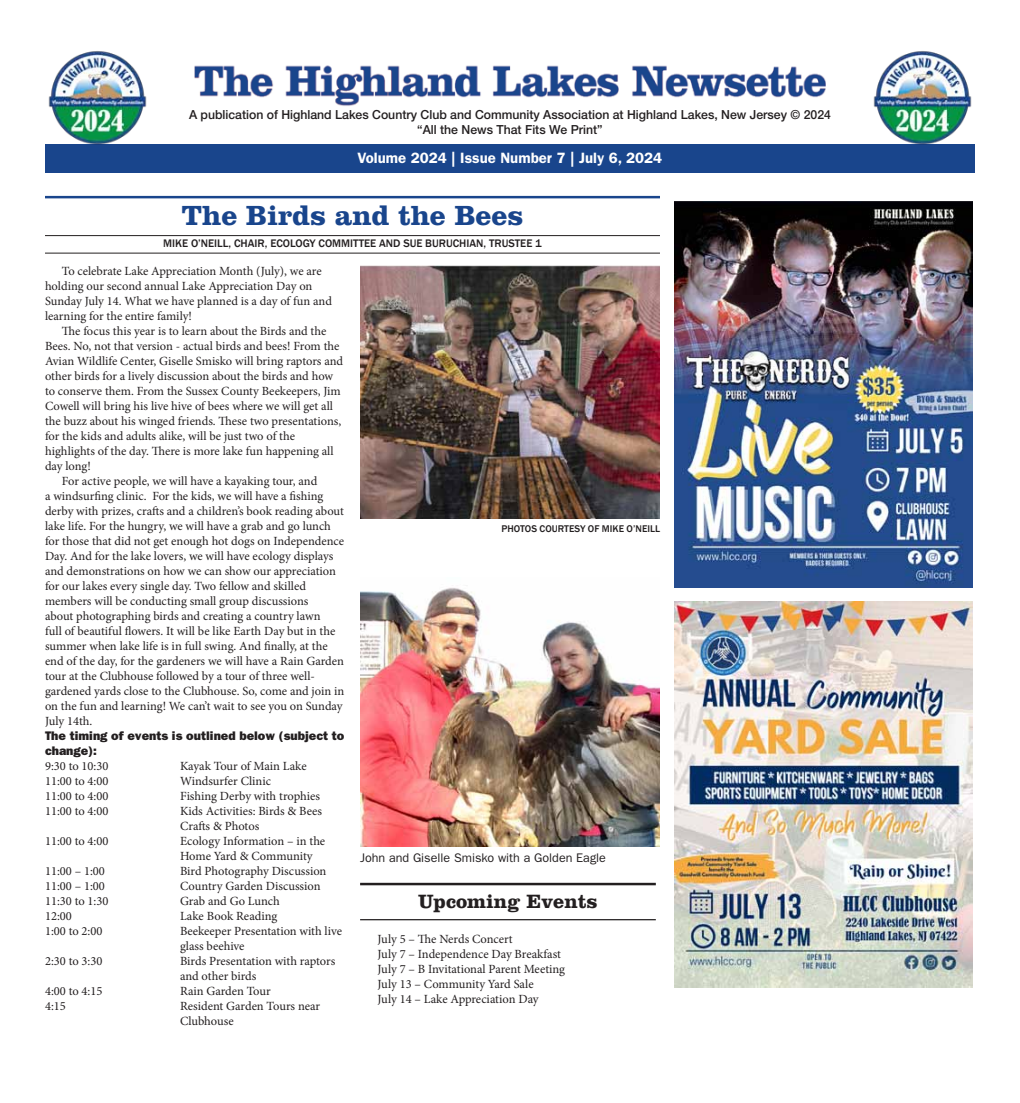
<style>
.page{position:relative;width:1020px;height:1103px;background:#fff}
.page>*{position:absolute;margin:0;border:0;box-sizing:border-box;transform-origin:0 0}
.t1{font:700 28.75px "Clarendon LT Std";color:#19458c}
.t2{font:700 20px "Clarendon LT Std";color:#231f20}
.t3{font:600 15px "ITC Franklin Gothic Std";color:#fff}
.t4{font:12.5px/15px "Minion Pro";color:#231f20}
.t5{font:500 12.5px/15px "Helvetica Neue LT Std";color:#231f20;text-align:center}
.t6{font:12.5px/15px "ITC Franklin Gothic Std Hvy";color:#231f20}
.t7{font:12.5px "ITC Franklin Gothic Std";color:#231f20}
.t8{font:500 11.25px "Franklin Gothic";color:#231f20}
.t9{font:500 10px "Franklin Gothic";color:#231f20}
</style>
<div class="page">
<hr style="left:360px;top:882px;width:296px;height:3px;background:#231f20">
<hr style="left:360px;top:919px;width:296px;height:1px;background:#231f20">
<hr style="left:45px;top:196px;width:615px;height:2px;background:#19458c">
<hr style="left:45px;top:235px;width:615px;height:1px;background:#231f20">
<hr style="left:45px;top:253px;width:615px;height:1px;background:#231f20">
<img style="left:360px;top:266px;width:300px;height:252px">
<img style="left:360px;top:587px;width:300px;height:259px">
<img style="left:675px;top:202px;width:298px;height:385px">
<img style="left:675px;top:602px;width:298px;height:385px">
<div style="left:45px;top:144px;width:929px;height:28px;background:#19458c"></div>
<img style="left:195px;top:65px;width:630px;height:41px">
<img style="left:48px;top:51px;width:99px;height:93px">
<img style="left:873px;top:51px;width:99px;height:93px">
<p class="t5" style="left:189px;top:107px;width:643px">A publication of Highland Lakes Country Club and Community Association at Highland Lakes, New Jersey © 2024 “All the News That Fits We Print”</p>
<p class="t3" style="left:357px;top:149px;width:306px">Volume 2024 | Issue Number 7 | July 6, 2024</p>
<h1 class="t1" style="left:181px;top:198px;width:343px">The Birds and the Bees</h1>
<p class="t8" style="left:163px;top:236px;width:171px">MIKE O’NEILL, CHAIR, ECOLOGY COMM</p>
<p class="t8" style="left:350px;top:236px;width:193px">ITTEE AND SUE BURUCHIAN, TRUSTEE 1</p>
<p class="t4" style="left:45px;top:263px;width:288px;text-indent:17px">To celebrate Lake Appreciation Month (July), we are holding our second annual Lake Appreciation Day on Sunday July 14. What we have planned is a day of fun and learning for the entire family!</p>
<p class="t4" style="left:62px;top:323px;width:266px">The focus this year is to learn about the Birds and the</p>
<p class="t4" style="left:45px;top:338px;width:296px">Bees. No, not that version - actual birds and bees! From the</p>
<p class="t4" style="left:45px;top:353px;width:300px">Avian Wildlife Center, Giselle Smisko will bring raptors and</p>
<p class="t4" style="left:45px;top:368px;width:289px">other birds for a lively discussion about the birds and how</p>
<p class="t4" style="left:45px;top:383px;width:297px">to conserve them. From the Sussex County Beekeepers, Jim</p>
<p class="t4" style="left:45px;top:398px;width:290px">Cowell will bring his live hive of bees where we will get all</p>
<p class="t4" style="left:45px;top:413px;width:298px">the buzz about his winged friends. These two presentations,</p>
<p class="t4" style="left:45px;top:428px;width:251px">for the kids and adults alike, will be just two of the</p>
<p class="t4" style="left:45px;top:443px;width:290px">highlights of the day. There is more lake fun happening all</p>
<p class="t4" style="left:45px;top:458px;width:47px">day long!</p>
<p class="t4" style="left:62px;top:473px;width:257px">For active people, we will have a kayaking tour, and</p>
<p class="t4" style="left:45px;top:488px;width:280px">a windsurfing clinic. For the kids, we will have a fishing</p>
<p class="t4" style="left:45px;top:503px;width:300px">derby with prizes, crafts and a children’s book reading about</p>
<p class="t4" style="left:45px;top:518px;width:287px">lake life. For the hungry, we will have a grab and go lunch</p>
<p class="t4" style="left:45px;top:533px;width:301px">for those that did not get enough hot dogs on Independence</p>
<p class="t4" style="left:45px;top:548px;width:290px">Day. And for the lake lovers, we will have ecology displays</p>
<p class="t4" style="left:45px;top:563px;width:292px">and demonstrations on how we can show our appreciation</p>
<p class="t4" style="left:45px;top:578px;width:262px">for our lakes every single day. Two fellow and skilled</p>
<p class="t4" style="left:45px;top:593px;width:265px">members will be conducting small group discussions</p>
<p class="t4" style="left:45px;top:608px;width:277px">about photographing birds and creating a country lawn</p>
<p class="t4" style="left:45px;top:623px;width:292px">full of beautiful flowers. It will be like Earth Day but in the</p>
<p class="t4" style="left:45px;top:638px;width:284px">summer when lake life is in full swing. And finally, at the</p>
<p class="t4" style="left:45px;top:653px;width:300px">end of the day, for the gardeners we will have a Rain Garden</p>
<p class="t4" style="left:45px;top:668px;width:271px">tour at the Clubhouse followed by a tour of three well-</p>
<p class="t4" style="left:45px;top:683px;width:301px">gardened yards close to the Clubhouse. So, come and join in</p>
<p class="t4" style="left:45px;top:698px;width:299px">on the fun and learning! We can’t wait to see you on Sunday</p>
<p class="t4" style="left:45px;top:713px;width:49px">July 14th.</p>
<p class="t6" style="left:45px;top:728px;width:301px">The timing of events is outlined below (subject to change):</p>
<p class="t4" style="left:45px;top:758px;width:65px">9:30 to 10:30</p>
<p class="t4" style="left:180px;top:758px;width:128px">Kayak Tour of Main Lake</p>
<p class="t4" style="left:45px;top:773px;width:65px">11:00 to 4:00</p>
<p class="t4" style="left:180px;top:773px;width:92px">Windsurfer Clinic</p>
<p class="t4" style="left:45px;top:788px;width:65px">11:00 to 4:00</p>
<p class="t4" style="left:180px;top:788px;width:142px">Fishing Derby with trophies</p>
<p class="t4" style="left:45px;top:803px;width:65px">11:00 to 4:00</p>
<p class="t4" style="left:180px;top:803px;width:143px">Kids Activities: Birds &amp; Bees<br>Crafts &amp; Photos</p>
<p class="t4" style="left:45px;top:833px;width:65px">11:00 to 4:00</p>
<p class="t4" style="left:180px;top:833px;width:147px">Ecology Information – in the<br>Home Yard &amp; Community</p>
<p class="t4" style="left:45px;top:863px;width:61px">11:00 – 1:00</p>
<p class="t4" style="left:180px;top:863px;width:148px">Bird Photography Discussion</p>
<p class="t4" style="left:45px;top:878px;width:61px">11:00 – 1:00</p>
<p class="t4" style="left:180px;top:878px;width:142px">Country Garden Discussion</p>
<p class="t4" style="left:45px;top:893px;width:65px">11:30 to 1:30</p>
<p class="t4" style="left:180px;top:893px;width:101px">Grab and Go Lunch</p>
<p class="t4" style="left:45px;top:908px;width:28px">12:00</p>
<p class="t4" style="left:180px;top:908px;width:99px">Lake Book Reading</p>
<p class="t4" style="left:45px;top:923px;width:59px">1:00 to 2:00</p>
<p class="t4" style="left:180px;top:923px;width:163px">Beekeeper Presentation with live glass beehive</p>
<p class="t4" style="left:45px;top:953px;width:59px">2:30 to 3:30</p>
<p class="t4" style="left:180px;top:953px;width:157px">Birds Presentation with raptors and other birds</p>
<p class="t4" style="left:45px;top:983px;width:59px">4:00 to 4:15</p>
<p class="t4" style="left:180px;top:983px;width:92px">Rain Garden Tour</p>
<p class="t4" style="left:45px;top:998px;width:22px">4:15</p>
<p class="t4" style="left:180px;top:998px;width:142px">Resident Garden Tours near<br>Clubhouse</p>
<p class="t9" style="left:501px;top:523px;width:160px">PHOTOS COURTESY OF MIKE O’NEILL</p>
<p class="t7" style="left:360px;top:850px;width:248px">John and Giselle Smisko with a Golden Eagle</p>
<h2 class="t2" style="left:418px;top:889px;width:181px">Upcoming Events</h2>
<p class="t4" style="left:378px;top:932px;width:189px">July 5 – The Nerds Concert<br>July 7 – Independence Day Breakfast<br>July 7 – B Invitational Parent Meeting<br>July 13 – Community Yard Sale<br>July 14 – Lake Appreciation Day</p>
</div>
